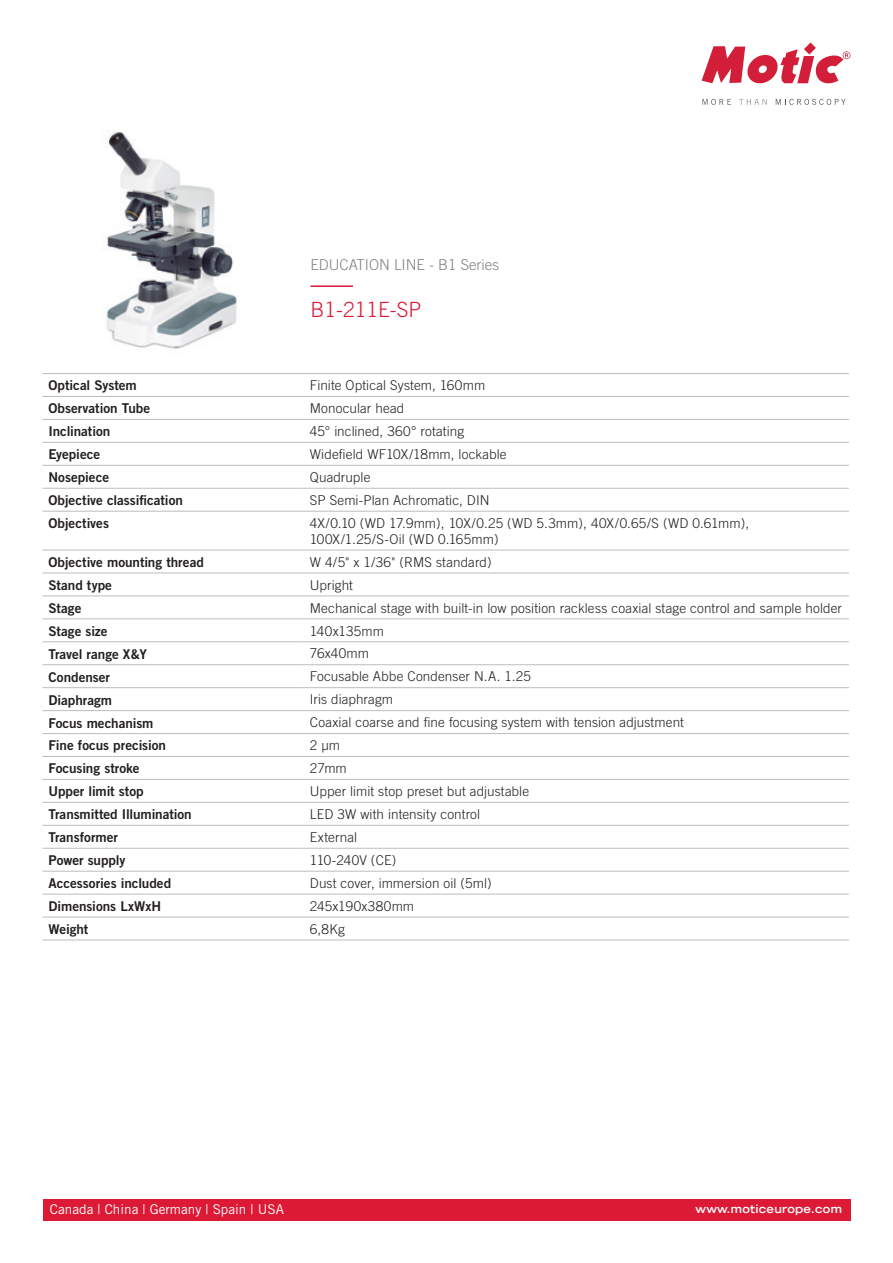
<style>
.page{position:relative;width:893px;height:1263px;background:#fff}
.page>*{position:absolute;margin:0;border:0;box-sizing:border-box;transform-origin:0 0}
.t1{font:300 21px "Trade Gothic";color:#dc1a36}
.t2{font:300 15px "Trade Gothic";color:#808285}
.t3{font:300 13.5px/16.2px "Trade Gothic";letter-spacing:.01em;color:#231f20}
.t4{font:13.5px "Trade Gothic Bold Two";letter-spacing:-.005em;color:#231f20}
.t5{font:13.5px "Trade Gothic";color:#fff}
.t6{font:700 expanded 11.25px "Trade Gothic LH";letter-spacing:.025em;color:#fff}
</style>
<div class="page">
<svg style="left:702px;top:43px;width:148px;height:41px"></svg>
<svg style="left:702px;top:99px;width:29px;height:6px"></svg>
<svg style="left:739px;top:99px;width:28px;height:6px"></svg>
<svg style="left:776px;top:99px;width:69px;height:6px"></svg>
<div style="left:43px;top:1199px;width:807px;height:21px;background:#dc1a36"></div>
<hr style="left:43px;top:373px;width:261px;height:1px;background:#bcbdc0">
<hr style="left:304px;top:373px;width:545px;height:1px;background:#bcbdc0">
<hr style="left:43px;top:396px;width:261px;height:1px;background:#bcbdc0">
<hr style="left:304px;top:396px;width:545px;height:1px;background:#bcbdc0">
<hr style="left:43px;top:419px;width:261px;height:1px;background:#bcbdc0">
<hr style="left:304px;top:419px;width:545px;height:1px;background:#bcbdc0">
<hr style="left:43px;top:442px;width:261px;height:1px;background:#bcbdc0">
<hr style="left:304px;top:442px;width:545px;height:1px;background:#bcbdc0">
<hr style="left:43px;top:465px;width:261px;height:1px;background:#bcbdc0">
<hr style="left:304px;top:465px;width:545px;height:1px;background:#bcbdc0">
<hr style="left:43px;top:488px;width:261px;height:1px;background:#bcbdc0">
<hr style="left:304px;top:488px;width:545px;height:1px;background:#bcbdc0">
<hr style="left:43px;top:511px;width:261px;height:1px;background:#bcbdc0">
<hr style="left:304px;top:511px;width:545px;height:1px;background:#bcbdc0">
<hr style="left:43px;top:550px;width:261px;height:1px;background:#bcbdc0">
<hr style="left:304px;top:550px;width:545px;height:1px;background:#bcbdc0">
<hr style="left:43px;top:573px;width:261px;height:1px;background:#bcbdc0">
<hr style="left:304px;top:573px;width:545px;height:1px;background:#bcbdc0">
<hr style="left:43px;top:596px;width:261px;height:1px;background:#bcbdc0">
<hr style="left:304px;top:596px;width:545px;height:1px;background:#bcbdc0">
<hr style="left:43px;top:619px;width:261px;height:1px;background:#bcbdc0">
<hr style="left:304px;top:619px;width:545px;height:1px;background:#bcbdc0">
<hr style="left:43px;top:641px;width:261px;height:1px;background:#bcbdc0">
<hr style="left:304px;top:641px;width:545px;height:1px;background:#bcbdc0">
<hr style="left:43px;top:664px;width:261px;height:1px;background:#bcbdc0">
<hr style="left:304px;top:664px;width:545px;height:1px;background:#bcbdc0">
<hr style="left:43px;top:687px;width:261px;height:1px;background:#bcbdc0">
<hr style="left:304px;top:687px;width:545px;height:1px;background:#bcbdc0">
<hr style="left:43px;top:710px;width:261px;height:1px;background:#bcbdc0">
<hr style="left:304px;top:710px;width:545px;height:1px;background:#bcbdc0">
<hr style="left:43px;top:733px;width:261px;height:1px;background:#bcbdc0">
<hr style="left:304px;top:733px;width:545px;height:1px;background:#bcbdc0">
<hr style="left:43px;top:756px;width:261px;height:1px;background:#bcbdc0">
<hr style="left:304px;top:756px;width:545px;height:1px;background:#bcbdc0">
<hr style="left:43px;top:779px;width:261px;height:1px;background:#bcbdc0">
<hr style="left:304px;top:779px;width:545px;height:1px;background:#bcbdc0">
<hr style="left:43px;top:802px;width:261px;height:1px;background:#bcbdc0">
<hr style="left:304px;top:802px;width:545px;height:1px;background:#bcbdc0">
<hr style="left:43px;top:825px;width:261px;height:1px;background:#bcbdc0">
<hr style="left:304px;top:825px;width:545px;height:1px;background:#bcbdc0">
<hr style="left:43px;top:848px;width:261px;height:1px;background:#bcbdc0">
<hr style="left:304px;top:848px;width:545px;height:1px;background:#bcbdc0">
<hr style="left:43px;top:871px;width:261px;height:1px;background:#bcbdc0">
<hr style="left:304px;top:871px;width:545px;height:1px;background:#bcbdc0">
<hr style="left:43px;top:894px;width:261px;height:1px;background:#bcbdc0">
<hr style="left:304px;top:894px;width:545px;height:1px;background:#bcbdc0">
<hr style="left:43px;top:917px;width:261px;height:1px;background:#bcbdc0">
<hr style="left:304px;top:917px;width:545px;height:1px;background:#bcbdc0">
<hr style="left:43px;top:940px;width:261px;height:1px;background:#bcbdc0">
<hr style="left:304px;top:940px;width:545px;height:1px;background:#bcbdc0">
<hr style="left:310px;top:285px;width:43px;height:2px;background:#dc1a36">
<img style="left:106px;top:132px;width:131px;height:217px">
<p class="t2" style="left:310px;top:256px;width:190px">EDUCATION LINE - B1 Series</p>
<h1 class="t1" style="left:310px;top:297px;width:112px">B1-211E-SP</h1>
<p class="t4" style="left:49px;top:377px;width:90px">Optical System</p>
<p class="t3" style="left:310px;top:377px;width:177px">Finite Optical System, 160mm</p>
<p class="t4" style="left:49px;top:400px;width:103px">Observation Tube</p>
<p class="t3" style="left:310px;top:400px;width:96px">Monocular head</p>
<p class="t4" style="left:49px;top:423px;width:63px">Inclination</p>
<p class="t3" style="left:310px;top:423px;width:156px">45° inclined, 360° rotating</p>
<p class="t4" style="left:49px;top:446px;width:53px">Eyepiece</p>
<p class="t3" style="left:310px;top:446px;width:198px">Widefield WF10X/18mm, lockable</p>
<p class="t4" style="left:49px;top:469px;width:62px">Nosepiece</p>
<p class="t3" style="left:310px;top:469px;width:62px">Quadruple</p>
<p class="t4" style="left:49px;top:492px;width:136px">Objective classification</p>
<p class="t3" style="left:310px;top:492px;width:181px">SP Semi-Plan Achromatic, DIN</p>
<p class="t4" style="left:49px;top:515px;width:62px">Objectives</p>
<p class="t3" style="left:310px;top:515px;width:441px">4X/0.10 (WD 17.9mm), 10X/0.25 (WD 5.3mm), 40X/0.65/S (WD 0.61mm),<br>100X/1.25/S-Oil (WD 0.165mm)</p>
<p class="t4" style="left:49px;top:554px;width:157px">Objective mounting thread</p>
<p class="t3" style="left:310px;top:554px;width:183px">W 4/5" x 1/36" (RMS standard)</p>
<p class="t4" style="left:49px;top:577px;width:65px">Stand type</p>
<p class="t3" style="left:310px;top:576px;width:45px">Upright</p>
<p class="t4" style="left:49px;top:600px;width:34px">Stage</p>
<p class="t3" style="left:310px;top:599px;width:534px">Mechanical stage with built-in low position rackless coaxial stage control and sample holder</p>
<p class="t4" style="left:49px;top:623px;width:61px">Stage size</p>
<p class="t3" style="left:310px;top:622px;width:76px">140x135mm</p>
<p class="t4" style="left:49px;top:645px;width:100px">Travel range X&amp;Y</p>
<p class="t3" style="left:310px;top:645px;width:61px">76x40mm</p>
<p class="t4" style="left:49px;top:668px;width:63px">Condenser</p>
<p class="t3" style="left:310px;top:668px;width:223px">Focusable Abbe Condenser N.A. 1.25</p>
<p class="t4" style="left:49px;top:691px;width:65px">Diaphragm</p>
<p class="t3" style="left:310px;top:691px;width:85px">Iris diaphragm</p>
<p class="t4" style="left:49px;top:714px;width:107px">Focus mechanism</p>
<p class="t3" style="left:310px;top:714px;width:376px">Coaxial coarse and fine focusing system with tension adjustment</p>
<p class="t4" style="left:49px;top:737px;width:119px">Fine focus precision</p>
<p class="t3" style="left:310px;top:737px;width:32px">2 μm</p>
<p class="t4" style="left:49px;top:760px;width:93px">Focusing stroke</p>
<p class="t3" style="left:310px;top:760px;width:38px">27mm</p>
<p class="t4" style="left:49px;top:783px;width:97px">Upper limit stop</p>
<p class="t3" style="left:310px;top:783px;width:221px">Upper limit stop preset but adjustable</p>
<p class="t4" style="left:49px;top:806px;width:145px">Transmitted Illumination</p>
<p class="t3" style="left:310px;top:806px;width:172px">LED 3W with intensity control</p>
<p class="t4" style="left:49px;top:829px;width:71px">Transformer</p>
<p class="t3" style="left:310px;top:829px;width:49px">External</p>
<p class="t4" style="left:49px;top:852px;width:79px">Power supply</p>
<p class="t3" style="left:310px;top:852px;width:88px">110-240V (CE)</p>
<p class="t4" style="left:49px;top:875px;width:124px">Accessories included</p>
<p class="t3" style="left:310px;top:875px;width:183px">Dust cover, immersion oil (5ml)</p>
<p class="t4" style="left:49px;top:898px;width:114px">Dimensions LxWxH</p>
<p class="t3" style="left:310px;top:898px;width:106px">245x190x380mm</p>
<p class="t4" style="left:49px;top:921px;width:41px">Weight</p>
<p class="t3" style="left:310px;top:921px;width:37px">6,8Kg</p>
<p class="t5" style="left:50px;top:1201px;width:235px">Canada | China | Germany | Spain | USA</p>
<p class="t6" style="left:695px;top:1201px;width:148px">www.moticeurope.com</p>
</div>
